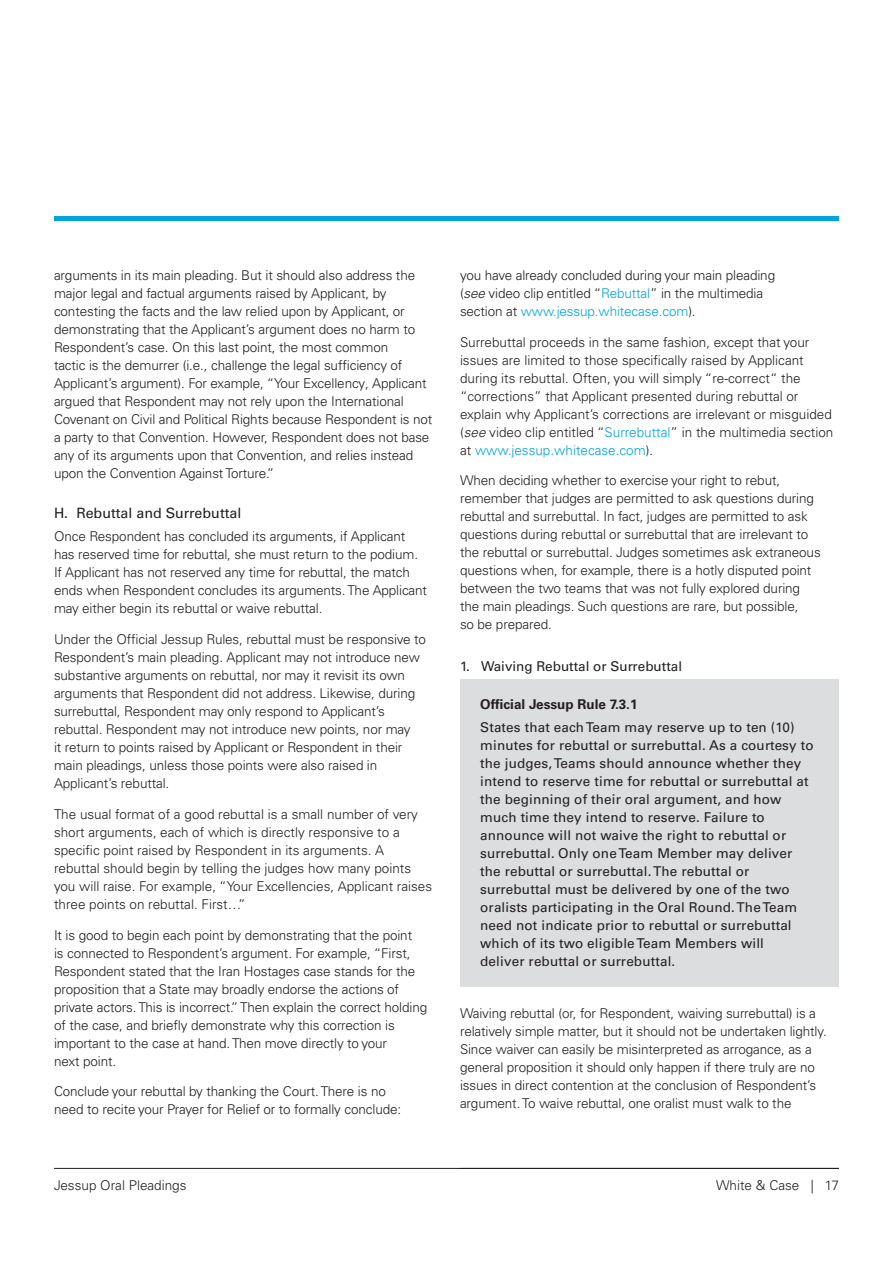
<style>
.page{position:relative;width:893px;height:1263px;background:#fff}
.page>*{position:absolute;margin:0;border:0;box-sizing:border-box;transform-origin:0 0}
.Heading_Level_3{font:14.25px "Univers LT Pro 55 Roman";color:#231f20}
.Body_Copy{font:300 13.5px/18px "Univers LT Pro 45";letter-spacing:-.01em;color:#231f20}
.City_Listing{font:13.5px/18px "Univers LT Pro 55 Roman";letter-spacing:.01em;color:#231f20}
.Heading_Level_4{font:13.5px "Univers LT Pro 55 Roman";color:#231f20}
.CityList_header{font:700 13.5px "Univers LT Pro 65";color:#231f20}
.s1{font-style:italic}
.s2{color:#00a6db}
</style>
<div class="page">
<hr style="left:54px;top:217px;width:785px;height:4px;background:#00a6db">
<hr style="left:54px;top:1168px;width:785px;height:1px;background:#231f20">
<div style="left:460px;top:679px;width:379px;height:307px;background:#dcdddf"></div>
<p class="Body_Copy" style="left:54px;top:266px;width:380px">arguments in its main pleading. But it should also address the major legal and factual arguments raised by Applicant, by contesting the facts and the law relied upon by Applicant, or demonstrating that the Applicant’s argument does no harm to Respondent’s case. On this last point, the most common<br>tactic is the demurrer (i.e., challenge the legal sufficiency of Applicant’s argument). For example, “Your Excellency, Applicant argued that Respondent may not rely upon the International Covenant on Civil and Political Rights because Respondent is not a party to that Convention. However, Respondent does not base any of its arguments upon that Convention, and relies instead upon the Convention Against Torture.”</p>
<p class="Heading_Level_3" style="left:54px;top:504px;width:189px">H. Rebuttal and Surrebuttal</p>
<p class="Body_Copy" style="left:54px;top:527px;width:375px">Once Respondent has concluded its arguments, if Applicant has reserved time for rebuttal, she must return to the podium.<br>If Applicant has not reserved any time for rebuttal, the match ends when Respondent concludes its arguments. The Applicant may either begin its rebuttal or waive rebuttal.</p>
<p class="Body_Copy" style="left:54px;top:630px;width:374px">Under the Official Jessup Rules, rebuttal must be responsive to Respondent’s main pleading. Applicant may not introduce new substantive arguments on rebuttal, nor may it revisit its own arguments that Respondent did not address. Likewise, during surrebuttal, Respondent may only respond to Applicant’s rebuttal. Respondent may not introduce new points, nor may<br>it return to points raised by Applicant or Respondent in their main pleadings, unless those points were also raised in Applicant’s rebuttal.</p>
<p class="Body_Copy" style="left:54px;top:805px;width:380px">The usual format of a good rebuttal is a small number of very short arguments, each of which is directly responsive to a specific point raised by Respondent in its arguments. A rebuttal should begin by telling the judges how many points you will raise. For example, “Your Excellencies, Applicant raises three points on rebuttal. First…”</p>
<p class="Body_Copy" style="left:54px;top:926px;width:375px">It is good to begin each point by demonstrating that the point<br>is connected to Respondent’s argument. For example, “First, Respondent stated that the Iran Hostages case stands for the proposition that a State may broadly endorse the actions of private actors. This is incorrect.” Then explain the correct holding of the case, and briefly demonstrate why this correction is important to the case at hand. Then move directly to your<br>next point.</p>
<p class="Body_Copy" style="left:54px;top:1082px;width:349px">Conclude your rebuttal by thanking the Court. There is no need to recite your Prayer for Relief or to formally conclude:</p>
<p class="Body_Copy" style="left:460px;top:266px;width:317px">you have already concluded during your main pleading (<span class="s1">see</span> video clip entitled “<span class="s2">Rebuttal</span>” in the multimedia section at <span class="s2">www.jessup.whitecase.com</span>).</p>
<p class="Body_Copy" style="left:460px;top:333px;width:375px">Surrebuttal proceeds in the same fashion, except that your issues are limited to those specifically raised by Applicant during its rebuttal. Often, you will simply “re-correct“ the “corrections” that Applicant presented during rebuttal or explain why Applicant’s corrections are irrelevant or misguided (<span class="s1">see</span> video clip entitled “<span class="s2">Surrebuttal</span>” in the multimedia section at <span class="s2">www.jessup.whitecase.com</span>).</p>
<p class="Body_Copy" style="left:460px;top:471px;width:362px">When deciding whether to exercise your right to rebut, remember that judges are permitted to ask questions during rebuttal and surrebuttal. In fact, judges are permitted to ask questions during rebuttal or surrebuttal that are irrelevant to the rebuttal or surrebuttal. Judges sometimes ask extraneous questions when, for example, there is a hotly disputed point between the two teams that was not fully explored during the main pleadings. Such questions are rare, but possible,<br>so be prepared.</p>
<p class="Heading_Level_4" style="left:460px;top:658px;width:224px">1. Waiving Rebuttal or Surrebuttal</p>
<p class="CityList_header" style="left:480px;top:696px;width:159px">Official Jessup Rule 7.3.1</p>
<p class="City_Listing" style="left:480px;top:718px;width:335px">States that each Team may reserve up to ten (10) minutes for rebuttal or surrebuttal. As a courtesy to the judges, Teams should announce whether they intend to reserve time for rebuttal or surrebuttal at the beginning of their oral argument, and how much time they intend to reserve. Failure to announce will not waive the right to rebuttal or surrebuttal. Only one Team Member may deliver the rebuttal or surrebuttal. The rebuttal or surrebuttal must be delivered by one of the two oralists participating in the Oral Round. The Team need not indicate prior to rebuttal or surrebuttal which of its two eligible Team Members will<br>deliver rebuttal or surrebuttal.</p>
<p class="Body_Copy" style="left:460px;top:1004px;width:368px">Waiving rebuttal (or, for Respondent, waiving surrebuttal) is a relatively simple matter, but it should not be undertaken lightly.<br>Since waiver can easily be misinterpreted as arrogance, as a general proposition it should only happen if there truly are no issues in direct contention at the conclusion of Respondent’s argument. To waive rebuttal, one oralist must walk to the</p>
<p class="Body_Copy" style="left:54px;top:1176px;width:134px">Jessup Oral Pleadings</p>
<p class="Body_Copy" style="left:716px;top:1176px;width:124px">White &amp; Case | 17</p>
</div>
